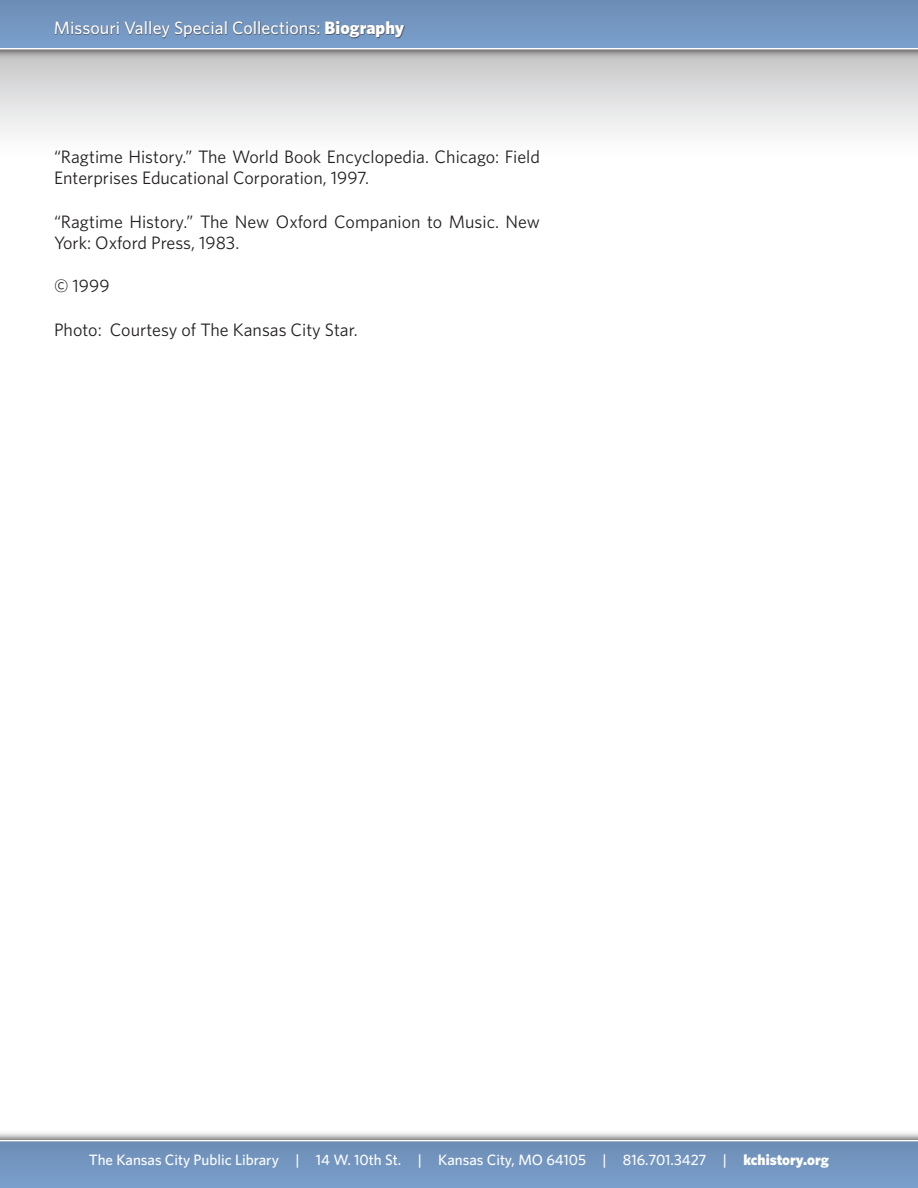
<style>
.page{position:relative;width:918px;height:1188px;background:#fff}
.page>*{position:absolute;margin:0;border:0;box-sizing:border-box;transform-origin:0 0}
.t1{font:18px/21.6px "Whitney";color:#231f20}
.t2{font:500 18px "Whitney";color:#fff}
.t3{font:500 15px "Whitney";color:#fff}
.s1{font-weight:900}
</style>
<div class="page">
<div style="left:0;top:50px;width:918px;height:108px;background:linear-gradient(to bottom,#c5c5c6,#fff)"></div>
<div style="left:0;top:0;width:918px;height:60px;background:#231f20;opacity:.75"></div>
<div style="left:0;top:0;width:918px;height:48px;background:linear-gradient(to bottom,#6c8db4,#7b9fcc)"></div>
<div style="left:52px;top:16px;width:544px;height:41px;background:#231f20;opacity:.75"></div>
<div style="left:0;top:1130px;width:918px;height:58px;background:#231f20;opacity:.75"></div>
<svg style="left:0;top:1140px;width:918px;height:2px"></svg>
<div style="left:0;top:1142px;width:918px;height:46px;background:#7396c1"></div>
<p class="t2" style="left:54px;top:17px;width:352px">Missouri Valley Special Collections: <span class="s1">Biography</span></p>
<p class="t1" style="left:54px;top:145px;width:488px">“Ragtime History.” The World Book Encyclopedia. Chicago: Field<br>Enterprises Educational Corporation, 1997.</p>
<p class="t1" style="left:54px;top:210px;width:488px">“Ragtime History.” The New Oxford Companion to Music. New<br>York: Oxford Press, 1983.</p>
<p class="t1" style="left:54px;top:275px;width:57px">© 1999</p>
<p class="t1" style="left:54px;top:318px;width:305px">Photo: Courtesy of The Kansas City Star.</p>
<p class="t3" style="left:89px;top:1151px;width:742px">The Kansas City Public Library | 14 W. 10th St. | Kansas City, MO 64105 | 816.701.3427 | <span class="s1">kchistory.org</span></p>
</div>
